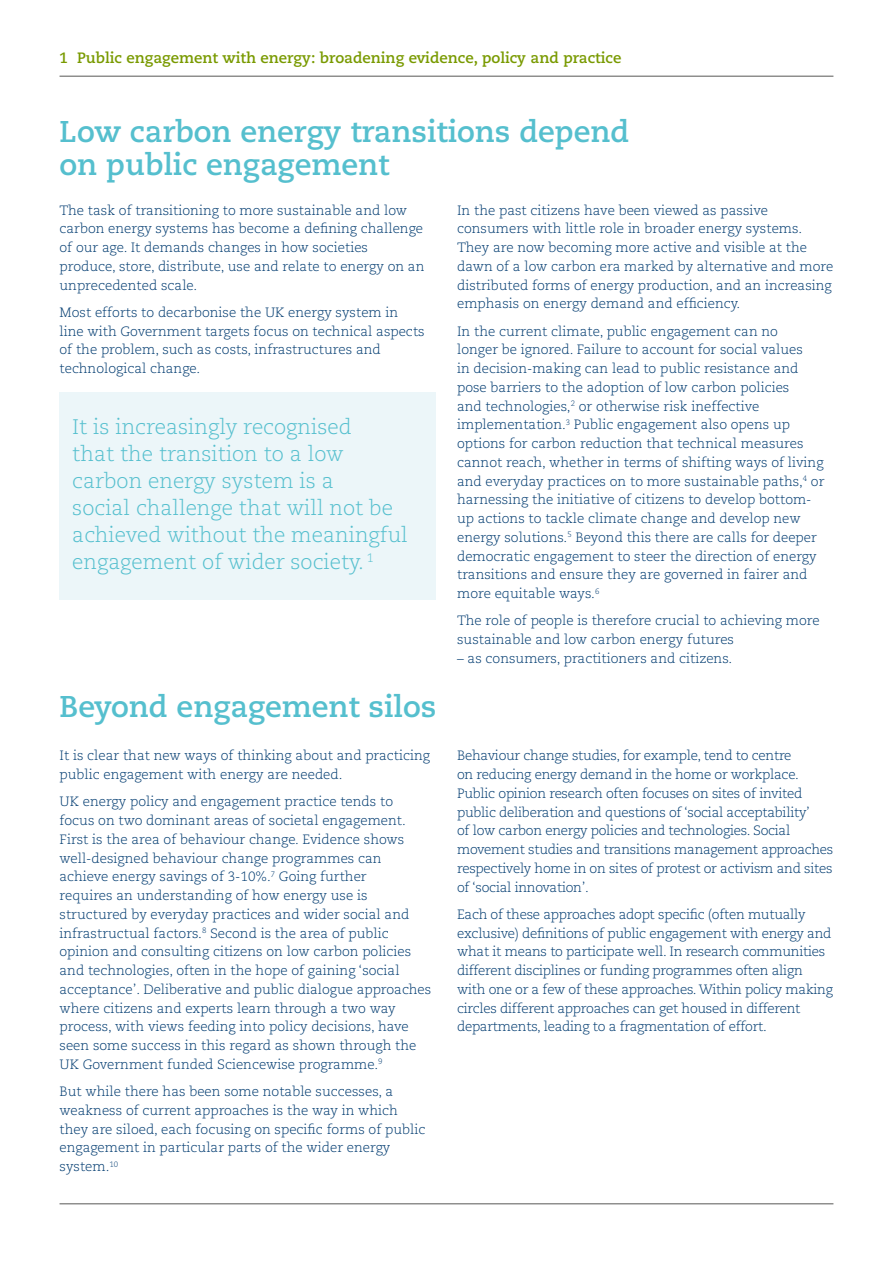
<style>
.page{position:relative;width:893px;height:1263px;background:#fff}
.page>*{position:absolute;margin:0;border:0;box-sizing:border-box;transform-origin:0 0}
.t1{font:700 30px/33px "Caecilia LT Std";color:#55bfce}
.t2{font:300 21px/27px "Caecilia LT Std";color:#55bfce}
.t3{font:700 15px "Caecilia LT Std";color:#799a00}
.t4{font:300 13.5px/18.8px "Caecilia LT Std";color:#003b70}
.t5{font:300 13.5px/18.8px "Caecilia LT Std";letter-spacing:-.02em;color:#003b70}
</style>
<div class="page">
<div style="left:59px;top:392px;width:377px;height:208px;background:#ecf6f9"></div>
<hr style="left:60px;top:76px;width:773px;height:1px;background:#575756">
<hr style="left:60px;top:1203px;width:773px;height:1px;background:#575756">
<p class="t3" style="left:59px;top:48px;width:564px">1 Public engagement with energy: broadening evidence, policy and practice</p>
<h1 class="t1" style="left:60px;top:116px;width:571px">Low carbon energy transitions depend on public engagement</h1>
<p class="t4" style="left:60px;top:201px;width:366px">The task of transitioning to more sustainable and low carbon energy systems has become a defining challenge of our age. It demands changes in how societies produce, store, distribute, use and relate to energy on an unprecedented scale.</p>
<p class="t4" style="left:60px;top:303px;width:367px">Most efforts to decarbonise the UK energy system in line with Government targets focus on technical aspects of the problem, such as costs, infrastructures and technological change.</p>
<h2 class="t2" style="left:72px;top:413px;width:337px">It is increasingly recognised<br>that the transition to a low carbon energy system is a<br>social challenge that will not be achieved without the meaningful engagement of wider society. <sup>1</sup></h2>
<h1 class="t1" style="left:60px;top:690px;width:378px">Beyond engagement silos</h1>
<p class="t4" style="left:60px;top:746px;width:372px">It is clear that new ways of thinking about and practicing public engagement with energy are needed.</p>
<p class="t4" style="left:60px;top:792px;width:373px">UK energy policy and engagement practice tends to focus on two dominant areas of societal engagement.<br>First is the area of behaviour change. Evidence shows well-designed behaviour change programmes can achieve energy savings of 3-10%.<sup>7</sup> Going further<br>requires an understanding of how energy use is structured by everyday practices and wider social and infrastructual factors.<sup>8</sup> Second is the area of public opinion and consulting citizens on low carbon policies and technologies, often in the hope of gaining ‘social acceptance’. Deliberative and public dialogue approaches where citizens and experts learn through a two way process, with views feeding into policy decisions, have seen some success in this regard as shown through the UK Government funded Sciencewise programme.<sup>9</sup></p>
<p class="t4" style="left:60px;top:1082px;width:367px">But while there has been some notable successes, a weakness of current approaches is the way in which they are siloed, each focusing on specific forms of public engagement in particular parts of the wider energy system.<sup>10</sup></p>
<p class="t4" style="left:457px;top:201px;width:378px">In the past citizens have been viewed as passive consumers with little role in broader energy systems.<br>They are now becoming more active and visible at the dawn of a low carbon era marked by alternative and more distributed forms of energy production, and an increasing emphasis on energy demand and efficiency.</p>
<p class="t4" style="left:457px;top:322px;width:369px">In the current climate, public engagement can no<br>longer be ignored. Failure to account for social values<br>in decision-making can lead to public resistance and pose barriers to the adoption of low carbon policies<br>and technologies,<sup>2</sup> or otherwise risk ineffective implementation.<sup>3</sup> Public engagement also opens up options for carbon reduction that technical measures cannot reach, whether in terms of shifting ways of living and everyday practices on to more sustainable paths,<sup>4</sup> or harnessing the initiative of citizens to develop bottom&shy;up actions to tackle climate change and develop new energy solutions.<sup>5</sup> Beyond this there are calls for deeper democratic engagement to steer the direction of energy transitions and ensure they are governed in fairer and more equitable ways.<sup>6</sup></p>
<p class="t4" style="left:457px;top:612px;width:364px">The role of people is therefore crucial to achieving more sustainable and low carbon energy futures</p>
<p class="t4" style="left:457px;top:649px;width:277px">– as consumers, practitioners and citizens.</p>
<p class="t5" style="left:457px;top:746px;width:378px">Behaviour change studies, for example, tend to centre<br>on reducing energy demand in the home or workplace.<br>Public opinion research often focuses on sites of invited public deliberation and questions of ‘social acceptability’<br>of low carbon energy policies and technologies. Social movement studies and transitions management approaches respectively home in on sites of protest or activism and sites of ‘social innovation’.</p>
<p class="t5" style="left:457px;top:905px;width:377px">Each of these approaches adopt specific (often mutually exclusive) definitions of public engagement with energy and what it means to participate well. In research communities different disciplines or funding programmes often align with one or a few of these approaches. Within policy making circles different approaches can get housed in different departments, leading to a fragmentation of effort.</p>
</div>
